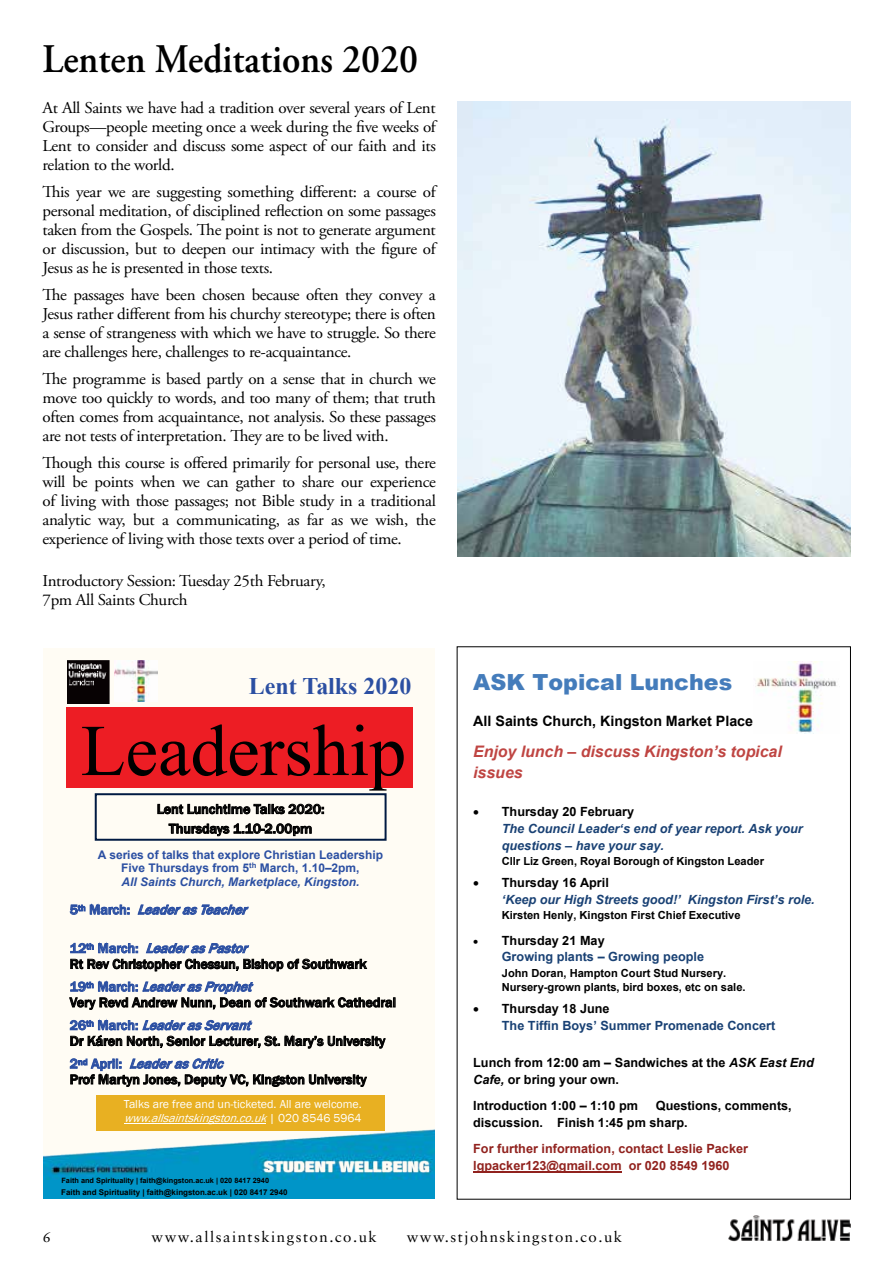
<style>
.page{position:relative;width:893px;height:1263px;background:#fff}
.page>*{position:absolute;margin:0;border:0;box-sizing:border-box;transform-origin:0 0}
.t1{font:72.75px "Times New Roman";color:#000}
.t2{font:600 40.5px "Adobe Garamond Pro";color:#000;scale:.92 1}
.t3{font:700 23.85px "Times New Roman";color:#2b4fa2}
.t4{font:900 22.2px "Arial";color:#447cbb}
.t5{font:16.5px/18.9px "Adobe Garamond Pro";letter-spacing:-.02em;color:#000;text-align:justify}
.t6{font:italic 700 15.9px/21px "Arial";color:#bf4542}
.t7{font:15px "Sabon";letter-spacing:.1em;color:#000}
.t8{font:15px "Sabon Roman SC";color:#000}
.t9{font:700 14.25px "Arial";color:#000}
.t10{font:500 13.95px/15.8px "Franklin Gothic";color:#000}
.t11{font:italic 500 13.95px "Franklin Gothic";color:#2b4fa2}
.t12{font:italic 700 12.6px/16.8px "Arial";color:#194174}
.t13{font:700 12.6px/16.8px "Arial";color:#000}
.t14{font:700 12.6px/16.8px "Arial";color:#194174}
.t15{font:700 12.6px/16.8px "Arial";color:#91221e}
.t16{font:700 11.85px/13.8px "Arial";color:#2b4fa2;text-align:center}
.t17{font:11.85px/13.5px "Franklin Gothic";color:#fff}
.t18{font:700 11.1px/14.7px "Arial";color:#000}
.t19{font:700 7.95px "Arial";color:#000}
.t20{font:700 7.35px "Arial";color:#000}
.s1{font-style:italic}
.s2{font-style:normal}
.s3{color:#2b4fa2}
.s4{font-style:italic;color:#2b4fa2}
.s5{color:#000}
.s6{font-style:normal;color:#000}
</style>
<div class="page">
<img style="left:729px;top:1215px;width:121px;height:27px">
<img style="left:457px;top:101px;width:393px;height:455px">
<div style="left:43px;top:648px;width:392px;height:550px;background:#fffcf4"></div>
<div style="left:43px;top:1177px;width:392px;height:21px;background:#0095c8"></div>
<div style="left:96px;top:1095px;width:288px;height:36px;background:#e8b022"></div>
<hr style="left:124px;top:1123px;width:142px;height:1px;background:#fff">
<div style="left:95px;top:793px;width:292px;height:48px;border:2px solid #001a42"></div>
<img style="left:95px;top:797px;width:291px;height:40px">
<div style="left:72px;top:707px;width:341px;height:81px;background:#ed1d24"></div>
<img style="left:114px;top:661px;width:43px;height:41px">
<img style="left:67px;top:661px;width:43px;height:42px">
<img style="left:43px;top:1128px;width:392px;height:51px">
<hr style="left:473px;top:1171px;width:149px;height:2px;background:#91221e">
<img style="left:755px;top:662px;width:82px;height:72px">
<h2 class="t2" style="left:43px;top:36px;width:410px">Lenten Meditations 2020</h2>
<p class="t5" style="left:43px;top:99px;width:395px">At All Saints we have had a tradition over several years of Lent Groups—people meeting once a week during the five weeks of Lent to consider and discuss some aspect of our faith and its relation to the world.</p>
<p class="t5" style="left:43px;top:183px;width:395px">This year we are suggesting something different: a course of personal meditation, of disciplined reflection on some passages taken from the Gospels. The point is not to generate argument or discussion, but to deepen our intimacy with the figure of Jesus as he is presented in those texts.</p>
<p class="t5" style="left:43px;top:286px;width:395px">The passages have been chosen because often they convey a Jesus rather different from his churchy stereotype; there is often a sense of strangeness with which we have to struggle. So there are challenges here, challenges to re-acquaintance.</p>
<p class="t5" style="left:43px;top:370px;width:395px">The programme is based partly on a sense that in church we move too quickly to words, and too many of them; that truth often comes from acquaintance, not analysis. So these passages are not tests of interpretation. They are to be lived with.</p>
<p class="t5" style="left:43px;top:454px;width:395px">Though this course is offered primarily for personal use, there will be points when we can gather to share our experience of living with those passages; not Bible study in a traditional analytic way, but a communicating, as far as we wish, the experience of living with those texts over a period of time.</p>
<p class="t5" style="left:43px;top:572px;width:285px">Introductory Session: Tuesday 25th February,<br>7pm All Saints Church</p>
<h3 class="t3" style="left:249px;top:669px;width:164px">Lent Talks 2020</h3>
<h1 class="t1" style="left:81px;top:699px;width:327px">Leadership</h1>
<p class="t10" style="left:157px;top:799px;width:169px;line-height:19.6px;text-align:center">Lent Lunchtime Talks 2020:<br>Thursdays 1.10-2.00pm</p>
<p class="t16" style="left:98px;top:848px;width:287px">A series of talks that explore Christian Leadership<br>Five Thursdays from 5<sup>th</sup> March, 1.10–2pm,<br><span class="s1">All Saints Church, Marketplace, Kingston.</span></p>
<p class="t11" style="left:70px;top:901px;width:184px"><span class="s2">5</span> <sup>t</sup> <sup>h</sup> <span class="s2">M a r c h :</span> LeaderasTeacher</p>
<p class="t10" style="left:70px;top:940px;width:298px"><span class="s3">1 2</span> <sup>t</sup> <sup>h</sup> <span class="s3">M a r c h :</span> <span class="s4">LeaderasPastor<br></span>Rt Rev Christopher Chessun, Bishop of Southwark</p>
<p class="t10" style="left:70px;top:979px;width:328px"><span class="s3">1 9</span> <sup>t</sup> <sup>h</sup> <span class="s3">M a r c h :</span> <span class="s4">LeaderasProphet<br></span>Very Revd Andrew Nunn, Dean of Southwark Cathedral</p>
<p class="t10" style="left:70px;top:1017px;width:317px"><span class="s3">2 6</span> <sup>t</sup> <sup>h</sup> <span class="s3">M a r c h :</span> <span class="s4">LeaderasServant<br></span>Dr Káren North, Senior Lecturer, St. Mary’s University</p>
<p class="t10" style="left:70px;top:1056px;width:298px"><span class="s3">2</span> <sup>n</sup> <sup>d</sup> <span class="s3">A p r i l :</span> <span class="s4">LeaderasCritic<br></span>Prof Martyn Jones, Deputy VC, Kingston University</p>
<p class="t17" style="left:124px;top:1098px;width:239px">Talks are free and un-ticketed. All are welcome. <span class="s1">www.allsaintskingston.co.uk</span>| 0 2 0 8 5 4 6 5 9 6 4</p>
<p class="t20" style="left:61px;top:1175px;width:209px">Faith and Spirituality | faith@kingston.ac.uk | 020 8417 2940</p>
<p class="t19" style="left:61px;top:1187px;width:228px">Faith and Spirituality | faith@kingston.ac.uk | 020 8417 2940</p>
<h3 class="t4" style="left:473px;top:666px;width:260px">ASK Topical Lunches</h3>
<p class="t9" style="left:473px;top:711px;width:285px">All Saints Church, Kingston Market Place.</p>
<p class="t6" style="left:473px;top:742px;width:310px">Enjoy lunch – discuss Kingston’s topical issues</p>
<p class="t12" style="left:502px;top:804px;width:302px;text-indent:-29px"><span class="s5">•</span> <span class="s6">Thursday 20 February<br></span>The Council Leader‘s end of year report. Ask your questions – have your say.</p>
<p class="t18" style="left:502px;top:854px;width:264px">Cllr Liz Green, Royal Borough of Kingston Leader</p>
<p class="t12" style="left:502px;top:874px;width:314px;text-indent:-29px"><span class="s5">•</span> <span class="s6">Thursday 16 April<br></span>‘Keep our High Streets good!’ Kingston First’s role.</p>
<p class="t18" style="left:502px;top:908px;width:240px">Kirsten Henly, Kingston First Chief Executive</p>
<p class="t14" style="left:502px;top:932px;width:204px;text-indent:-29px"><span class="s5">• Thursday 21 May<br></span>Growing plants – Growing people</p>
<p class="t18" style="left:502px;top:965px;width:245px">John Doran, Hampton Court Stud Nursery.<br>Nursery-grown plants, bird boxes, etc on sale.</p>
<p class="t14" style="left:502px;top:1000px;width:275px;text-indent:-29px"><span class="s5">• Thursday 18 June<br></span>The Tiffin Boys’ Summer Promenade Concert</p>
<p class="t13" style="left:473px;top:1054px;width:342px">Lunch from 12:00 am – Sandwiches at the <span class="s1">ASK East End<br>Cafe,</span> or bring your own.</p>
<p class="t13" style="left:473px;top:1097px;width:166px">Introduction 1:00 – 1:10 pm</p>
<p class="t13" style="left:473px;top:1097px;width:320px;text-indent:182px">Questions, comments, discussion. Finish 1:45 pm sharp.</p>
<p class="t15" style="left:473px;top:1141px;width:276px">For further information, contact Leslie Packer lgpacker123@gmail.com or 020 8549 1960</p>
<p class="t8" style="left:43px;top:1227px;width:10px">6</p>
<p class="t7" style="left:152px;top:1227px;width:227px">www.allsaintskingston.co.uk</p>
<p class="t7" style="left:407px;top:1227px;width:217px">www.stjohnskingston.co.uk</p>
</div>
